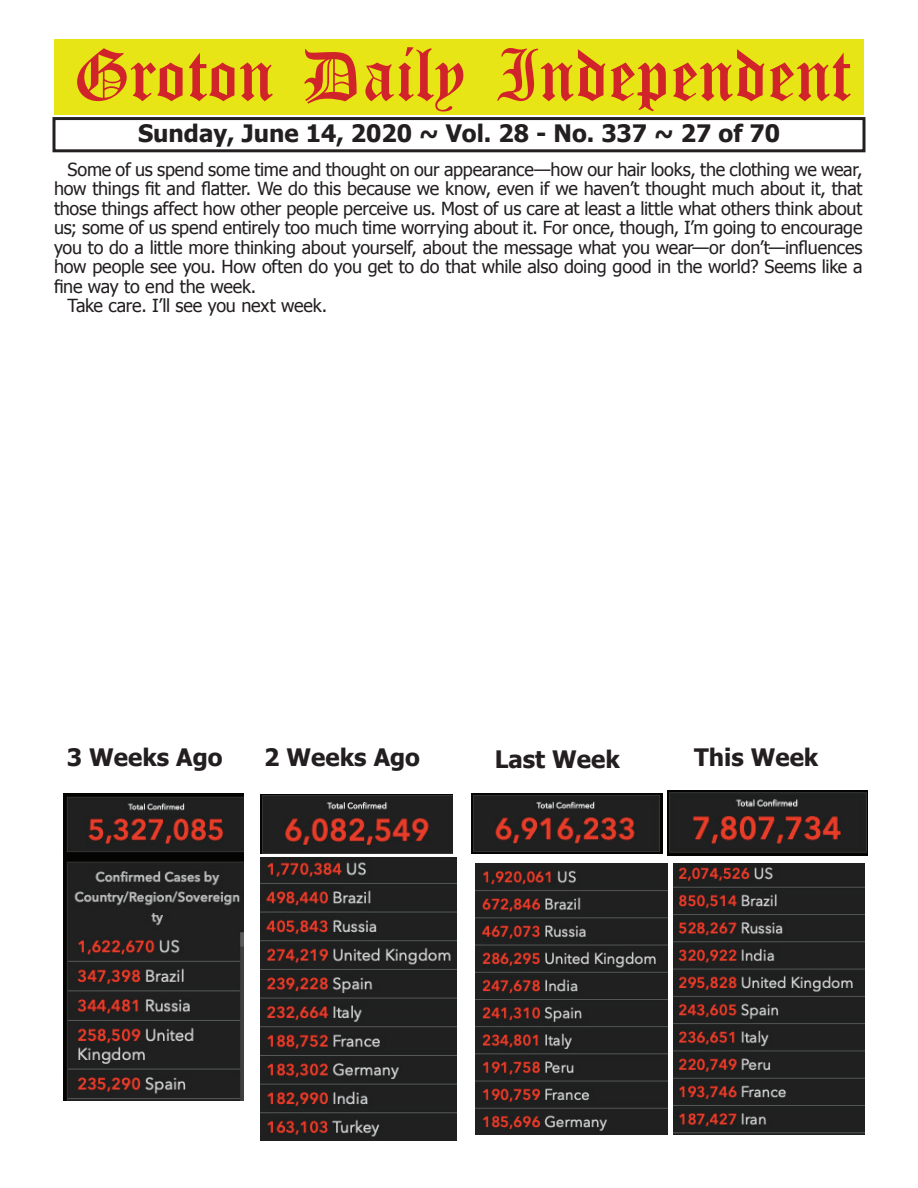
<style>
.page{position:relative;width:918px;height:1188px;background:#fff}
.page>*{position:absolute;margin:0;border:0;box-sizing:border-box;transform-origin:0 0}
.t1{font:54px "Old English Five";color:#d1232a}
.t2{font:700 24px "Tahoma";color:#231f20}
.t3{font:18px "Tahoma";letter-spacing:-.01em;color:#231f20}
</style>
<div class="page">
<div style="left:52px;top:117px;width:814px;height:35px;border:3px solid #231f20"></div>
<div style="left:54px;top:40px;width:810px;height:75px;background:#e7e515"></div>
<img style="left:63px;top:794px;width:181px;height:306px">
<img style="left:261px;top:794px;width:192px;height:60px">
<img style="left:261px;top:857px;width:195px;height:283px">
<img style="left:472px;top:793px;width:191px;height:61px">
<img style="left:475px;top:863px;width:193px;height:271px">
<img style="left:668px;top:790px;width:199px;height:65px">
<img style="left:673px;top:863px;width:191px;height:271px">
<h1 class="t1" style="left:73px;top:50px;width:779px">Groton Daily Independent</h1>
<h2 class="t2" style="left:138px;top:116px;width:644px">Sunday, June 14, 2020 ~ Vol. 28 - No. 337 ~ 27 of 70</h2>
<p class="t3" style="left:68px;top:157px;width:797px">Some of us spend some time and thought on our appearance—how our hair looks, the clothing we wear,</p>
<p class="t3" style="left:54px;top:177px;width:810px">how things fit and flatter. We do this because we know, even if we haven’t thought much about it, that</p>
<p class="t3" style="left:54px;top:196px;width:810px">those things affect how other people perceive us. Most of us care at least a little what others think about</p>
<p class="t3" style="left:54px;top:216px;width:810px">us; some of us spend entirely too much time worrying about it. For once, though, I’m going to encourage</p>
<p class="t3" style="left:54px;top:235px;width:810px">you to do a little more thinking about yourself, about the message what you wear—or don’t—influences</p>
<p class="t3" style="left:54px;top:255px;width:810px">how people see you. How often do you get to do that while also doing good in the world? Seems like a</p>
<p class="t3" style="left:54px;top:274px;width:204px">fine way to end the week.</p>
<p class="t3" style="left:68px;top:294px;width:261px">Take care. I’ll see you next week.</p>
<h2 class="t2" style="left:67px;top:740px;width:157px">3 Weeks Ago</h2>
<h2 class="t2" style="left:264px;top:740px;width:157px">2 Weeks Ago</h2>
<h2 class="t2" style="left:495px;top:742px;width:127px">Last Week</h2>
<h2 class="t2" style="left:694px;top:740px;width:126px">This Week</h2>
</div>
